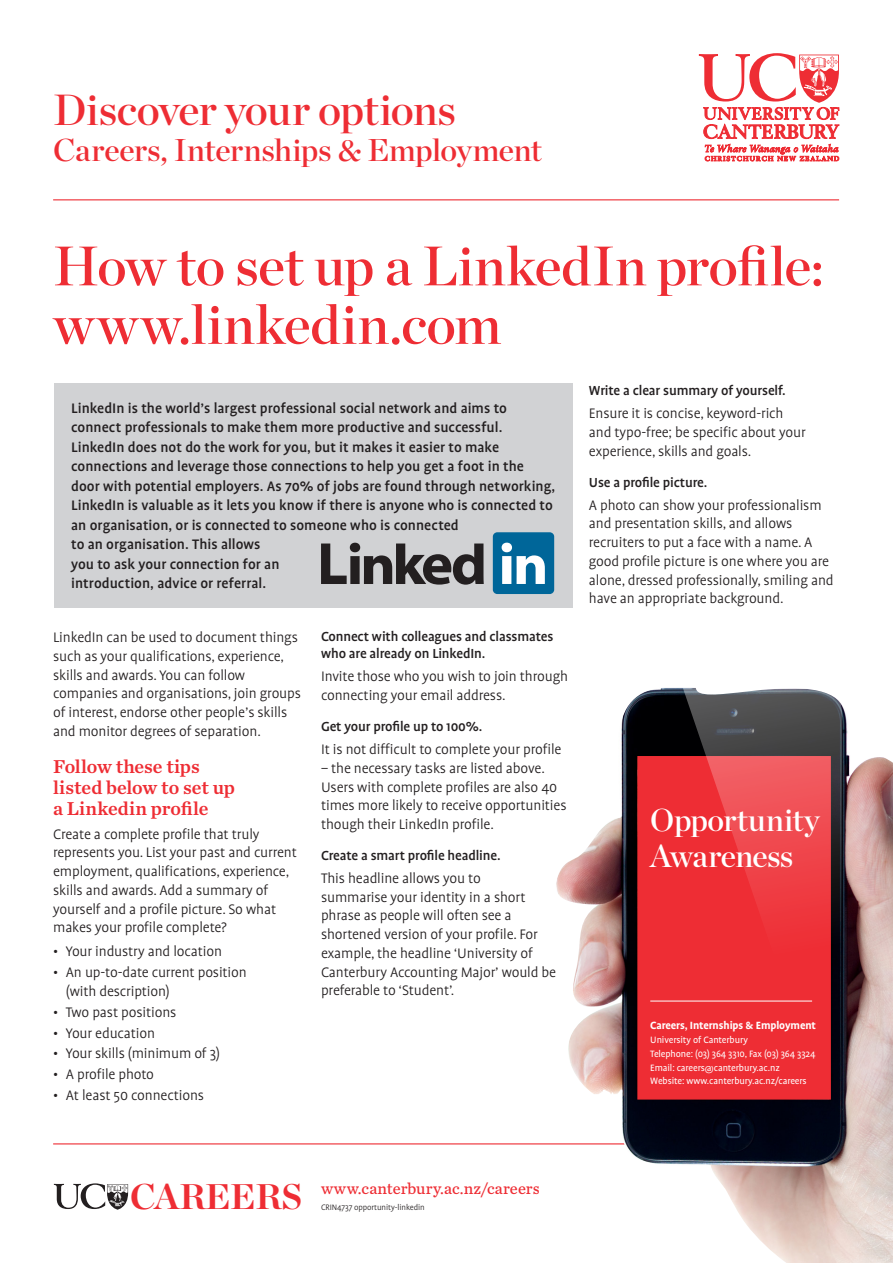
<style>
.page{position:relative;width:893px;height:1263px;background:#fff}
.page>*{position:absolute;margin:0;border:0;box-sizing:border-box;transform-origin:0 0}
.t1{font:55.5px/58.5px "Chronicle Display Semi";letter-spacing:-.005em;color:#ee2d34}
.t2{font:43.5px "Chronicle Display Semi";letter-spacing:-.015em;color:#ee2d34}
.t3{font:700 35.55px "Chronicle Display";letter-spacing:-.01em;color:#ee2d34}
.t4{font:31.5px "Chronicle Display Semi";letter-spacing:-.01em;color:#ee2d34}
.Body{font:31.5px/36px "Chronicle Display Semi";letter-spacing:-.01em;color:#fff}
.t5{font:19.5px/21px "Chronicle Text G2 Semi";letter-spacing:-.005em;color:#ee2d34}
.t6{font:16.5px "Chronicle Text G4";letter-spacing:.01em;color:#ee2d34}
.Body-2{font:300 15.75px/18.8px "Profile Pro";letter-spacing:-.01em;color:#231f20}
.Intro_box{font:500 15.75px/19.5px "Profile Pro";color:#231f20}
.t7{font:500 15px/17.2px "Profile Pro";letter-spacing:-.01em;color:#231f20}
.t8{font:700 12px "Profile Pro";letter-spacing:-.01em;color:#fff}
.t9{font:10.5px "Profile Pro";letter-spacing:-.01em;color:#fff}
.t10{font:300 9px "Profile Pro";letter-spacing:-.01em;color:#231f20}
</style>
<div class="page">
<div style="left:54px;top:383px;width:518px;height:225px;background:#d1d2d4"></div>
<hr style="left:53px;top:199px;width:786px;height:1px;background:#ee2d34">
<svg style="left:699px;top:53px;width:140px;height:108px"></svg>
<hr style="left:53px;top:1143px;width:787px;height:1px;background:#ee2d34">
<svg style="left:54px;top:1183px;width:74px;height:27px"></svg>
<img style="left:549px;top:687px;width:344px;height:576px">
<div style="left:637px;top:756px;width:45px;height:343px;background:#ee2d34"></div>
<hr style="left:650px;top:1001px;width:162px;height:1px;background:#fff">
<svg style="left:682px;top:687px;width:160px;height:441px;background:#bb363d"></svg>
<div style="left:493px;top:532px;width:61px;height:62px;background:#069;border-radius:4px"></div>
<svg style="left:321px;top:543px;width:163px;height:42px"></svg>
<svg style="left:502px;top:543px;width:43px;height:41px"></svg>
<p class="t2" style="left:53px;top:76px;width:404px">Discover your options</p>
<p class="t4" style="left:53px;top:125px;width:490px">Careers, Internships &amp; Employment</p>
<h1 class="t1" style="left:53px;top:233px;width:772px">How to set up a LinkedIn profile: www.linkedin.com</h1>
<p class="Intro_box" style="left:71px;top:399px;width:485px">LinkedIn is the world’s largest professional social network and aims to connect professionals to make them more productive and successful.<br>LinkedIn does not do the work for you, but it makes it easier to make connections and leverage those connections to help you get a foot in the door with potential employers. As 70% of jobs are found through networking, LinkedIn is valuable as it lets you know if there is anyone who is connected to an organisation, or is connected to someone who is connected<br>to an organisation. This allows<br>you to ask your connection for an<br>introduction, advice or referral.</p>
<p class="Body-2" style="left:53px;top:629px;width:249px">LinkedIn can be used to document things such as your qualifications, experience, skills and awards. You can follow companies and organisations, join groups of interest, endorse other people’s skills and monitor degrees of separation.</p>
<h2 class="t5" style="left:53px;top:754px;width:183px">Follow these tips listed below to set up a Linkedin profile</h2>
<p class="Body-2" style="left:53px;top:825px;width:245px">Create a complete profile that truly represents you. List your past and current employment, qualifications, experience, skills and awards. Add a summary of yourself and a profile picture. So what makes your profile complete?</p>
<p class="Body-2" style="left:53px;top:943px;width:170px">• Your industry and location</p>
<p class="Body-2" style="left:66px;top:963px;width:182px;text-indent:-13px">• An up-to-date current position (with description)</p>
<p class="Body-2" style="left:53px;top:1003px;width:125px">• Two past positions</p>
<p class="Body-2" style="left:53px;top:1024px;width:103px">• Your education</p>
<p class="Body-2" style="left:53px;top:1045px;width:168px">• Your skills (minimum of 3)</p>
<p class="Body-2" style="left:53px;top:1066px;width:102px">• A profile photo</p>
<p class="Body-2" style="left:53px;top:1087px;width:152px">• At least 50 connections</p>
<h4 class="t7" style="left:321px;top:628px;width:234px">Connect with colleagues and classmates who are already on LinkedIn.</h4>
<p class="Body-2" style="left:321px;top:668px;width:249px">Invite those who you wish to join through connecting your email address.</p>
<h4 class="t7" style="left:321px;top:718px;width:163px">Get your profile up to 100%.</h4>
<p class="Body-2" style="left:321px;top:740px;width:242px">It is not difficult to complete your profile</p>
<p class="Body-2" style="left:321px;top:759px;width:247px">– the necessary tasks are listed above.<br>Users with complete profiles are also 40 times more likely to receive opportunities though their LinkedIn profile.</p>
<h4 class="t7" style="left:321px;top:847px;width:181px">Create a smart profile headline.</h4>
<p class="Body-2" style="left:321px;top:869px;width:237px">This headline allows you to<br>summarise your identity in a short phrase as people will often see a shortened version of your profile. For example, the headline ‘University of Canterbury Accounting Major’ would be preferable to ‘Student’.</p>
<h4 class="t7" style="left:589px;top:382px;width:198px">Write a clear summary of yourself.</h4>
<p class="Body-2" style="left:589px;top:405px;width:218px">Ensure it is concise, keyword-rich and typo-free; be specific about your experience, skills and goals.</p>
<h4 class="t7" style="left:589px;top:474px;width:120px">Use a profile picture.</h4>
<p class="Body-2" style="left:589px;top:496px;width:246px">A photo can show your professionalism and presentation skills, and allows recruiters to put a face with a name. A good profile picture is one where you are alone, dressed professionally, smiling and have an appropriate background.</p>
<p class="Body" style="left:650px;top:799px;width:171px">Opportunity<br>Awareness</p>
<p class="t8" style="left:650px;top:1018px;width:167px">Careers, Internships &amp; Employment</p>
<p class="t9" style="left:650px;top:1034px;width:99px">University of Canterbury</p>
<p class="t9" style="left:650px;top:1048px;width:167px">Telephone: (03) 364 3310, Fax (03) 364 3324</p>
<p class="t9" style="left:650px;top:1061px;width:131px">Email: careers@canterbury.ac.nz</p>
<p class="t9" style="left:650px;top:1075px;width:158px">Website: www.canterbury.ac.nz/careers</p>
<p class="t3" style="left:130px;top:1168px;width:174px">CAREERS</p>
<p class="t6" style="left:321px;top:1176px;width:220px">www.canterbury.ac.nz/careers</p>
<p class="t10" style="left:321px;top:1202px;width:105px">CRIN4737 opportunity-linkedin</p>
</div>
